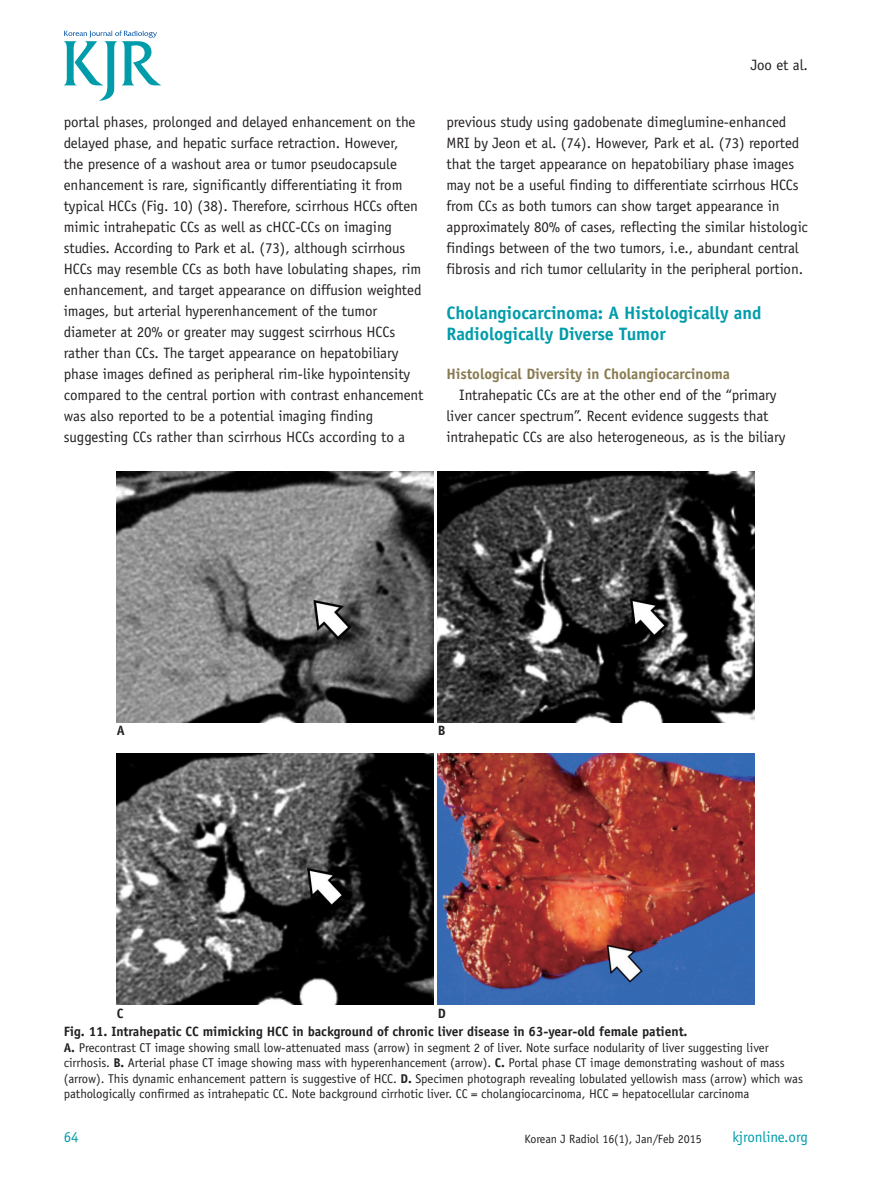
<style>
.page{position:relative;width:893px;height:1191px;background:#fff}
.page>*{position:absolute;margin:0;border:0;box-sizing:border-box;transform-origin:0 0}
.큰제목{font:700 18px/21px "Officina Sans Std";letter-spacing:-.005em;color:#009caa}
.본문{font:15px/21px "Officina Sans Std";letter-spacing:-.005em;color:#231f20}
._1_제목{font:700 15px "Officina Sans Std";letter-spacing:-.005em;color:#887a51}
.t1{font:15px "Officina Sans Std";letter-spacing:-.005em;color:#009caa}
.그림제목{font:700 13.5px "Officina Sans Std";letter-spacing:-.005em;color:#231f20}
.그림제목1{font:12.75px/15.3px "Officina Sans Std";letter-spacing:-.005em;color:#231f20}
.t2{font:12px "Officina Sans Std";letter-spacing:-.005em;color:#231f20}
.s1{font-weight:700}
</style>
<div class="page">
<svg style="left:64px;top:31px;width:97px;height:70px"></svg>
<img style="left:117px;top:471px;width:317px;height:251px">
<img style="left:117px;top:753px;width:317px;height:251px">
<img style="left:438px;top:753px;width:317px;height:251px">
<img style="left:438px;top:471px;width:317px;height:251px">
<p class="본문" style="left:751px;top:54px;width:59px">Joo et al.</p>
<p class="본문" style="left:64px;top:112px;width:361px">portal phases, prolonged and delayed enhancement on the delayed phase, and hepatic surface retraction. However,<br>the presence of a washout area or tumor pseudocapsule enhancement is rare, significantly differentiating it from typical HCCs (Fig. 10) (38). Therefore, scirrhous HCCs often mimic intrahepatic CCs as well as cHCC-CCs on imaging studies. According to Park et al. (73), although scirrhous HCCs may resemble CCs as both have lobulating shapes, rim enhancement, and target appearance on diffusion weighted images, but arterial hyperenhancement of the tumor diameter at 20% or greater may suggest scirrhous HCCs rather than CCs. The target appearance on hepatobiliary phase images defined as peripheral rim-like hypointensity compared to the central portion with contrast enhancement was also reported to be a potential imaging finding suggesting CCs rather than scirrhous HCCs according to a</p>
<p class="본문" style="left:446px;top:112px;width:363px">previous study using gadobenate dimeglumine-enhanced MRI by Jeon et al. (74). However, Park et al. (73) reported that the target appearance on hepatobiliary phase images may not be a useful finding to differentiate scirrhous HCCs from CCs as both tumors can show target appearance in approximately 80% of cases, reflecting the similar histologic findings between of the two tumors, i.e., abundant central fibrosis and rich tumor cellularity in the peripheral portion.</p>
<p class="큰제목" style="left:446px;top:302px;width:316px">Cholangiocarcinoma: A Histologically and<br>Radiologically Diverse Tumor</p>
<p class="_1_제목" style="left:446px;top:365px;width:285px">Histological Diversity in Cholangiocarcinoma</p>
<p class="본문" style="left:446px;top:385px;width:340px;text-indent:13px">Intrahepatic CCs are at the other end of the “primary liver cancer spectrum”. Recent evidence suggests that intrahepatic CCs are also heterogeneous, as is the biliary</p>
<p class="그림제목" style="left:117px;top:722px;width:10px">A</p>
<p class="그림제목" style="left:438px;top:722px;width:9px">B</p>
<p class="그림제목" style="left:117px;top:1004px;width:8px">C</p>
<p class="그림제목" style="left:438px;top:1004px;width:10px">D</p>
<p class="그림제목" style="left:64px;top:1023px;width:625px">Fig. 11. Intrahepatic CC mimicking HCC in background of chronic liver disease in 63-year-old female patient.</p>
<p class="그림제목1" style="left:64px;top:1040px;width:741px"><span class="s1">A.</span> Precontrast CT image showing small low-attenuated mass (arrow) in segment 2 of liver. Note surface nodularity of liver suggesting liver cirrhosis. <span class="s1">B.</span> Arterial phase CT image showing mass with hyperenhancement (arrow). <span class="s1">C.</span> Portal phase CT image demonstrating washout of mass (arrow). This dynamic enhancement pattern is suggestive of HCC. <span class="s1">D.</span> Specimen photograph revealing lobulated yellowish mass (arrow) which was pathologically confirmed as intrahepatic CC. Note background cirrhotic liver. CC = cholangiocarcinoma, HCC = hepatocellular carcinoma</p>
<p class="t1" style="left:64px;top:1128px;width:16px">64</p>
<p class="t2" style="left:524px;top:1132px;width:179px">Korean J Radiol 16(1), Jan/Feb 2015</p>
<p class="t1" style="left:732px;top:1128px;width:77px">kjronline.org</p>
</div>
